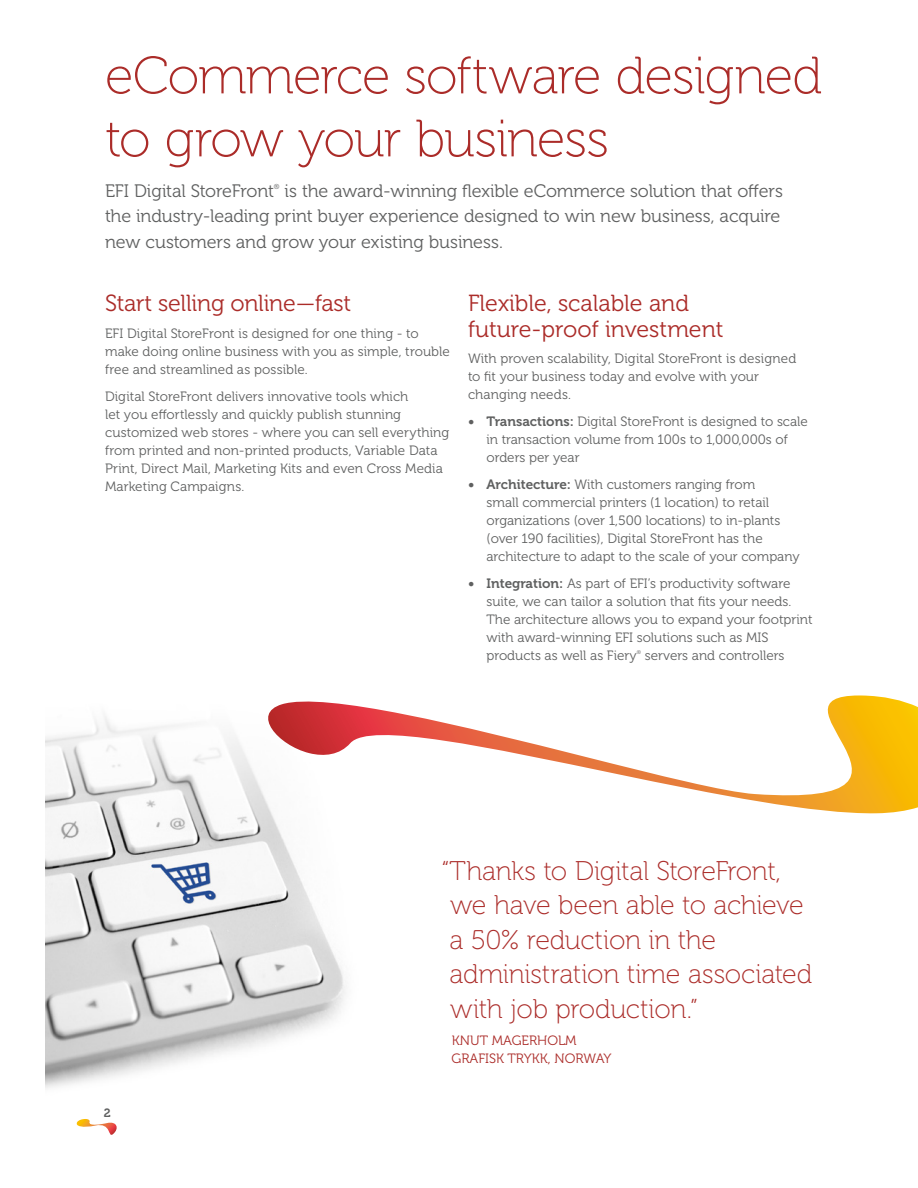
<style>
.page{position:relative;width:918px;height:1188px;background:#fff}
.page>*{position:absolute;margin:0;border:0;box-sizing:border-box;transform-origin:0 0}
.t1{font:52.5px/63px "Museo 100";letter-spacing:-.02em;color:#ab2c29}
.t2{font:27px/34.5px "Museo 100";letter-spacing:-.01em;color:#ab2c29}
.t3{font:23.25px/25.5px "Museo 300";color:#ab2c29}
.t4{font:18px/25px "Museo 300";letter-spacing:-.005em;color:#5f6060}
.t5{font:13.5px/18px "Museo 300";color:#5f6060}
.t6{font:13.5px/18px "Museo 300";color:#ab2c29}
.t7{font:12px "Museo 700";color:#5f6060}
.t8{font:7.2px "Museo 300";color:#5f6060}
.t9{font:5.4px "Museo 300";color:#5f6060}
.s1{font-family:"Museo 700"}
</style>
<div class="page">
<svg style="left:76px;top:1119px;width:41px;height:16px"></svg>
<img style="left:45px;top:716px;width:301px;height:372px">
<svg style="left:251px;top:695px;width:667px;height:119px"></svg>
<h1 class="t1" style="left:105px;top:45px;width:719px">eCommerce software designed to grow your business</h1>
<h3 class="t4" style="left:105px;top:179px;width:171px">EFI Digital StoreFront</h3>
<p class="t8" style="left:274px;top:183px;width:7px">®</p>
<h3 class="t4" style="left:105px;top:179px;width:679px;text-indent:180px">is the award-winning flexible eCommerce solution that offers the industry-leading print buyer experience designed to win new business, acquire new customers and grow your existing business.</h3>
<h3 class="t3" style="left:105px;top:291px;width:248px">Start selling online—fast</h3>
<p class="t5" style="left:105px;top:325px;width:347px">EFI Digital StoreFront is designed for one thing - to make doing online business with you as simple, trouble free and streamlined as possible.</p>
<p class="t5" style="left:105px;top:388px;width:346px">Digital StoreFront delivers innovative tools which<br>let you effortlessly and quickly publish stunning customized web stores - where you can sell everything from printed and non-printed products, Variable Data Print, Direct Mail, Marketing Kits and even Cross Media Marketing Campaigns.</p>
<h3 class="t3" style="left:468px;top:291px;width:257px">Flexible, scalable and future-proof investment</h3>
<p class="t5" style="left:468px;top:350px;width:330px">With proven scalability, Digital StoreFront is designed to fit your business today and evolve with your changing needs.</p>
<p class="t5" style="left:487px;top:413px;width:323px;text-indent:-19px"><span class="s1">• Transactions:</span> Digital StoreFront is designed to scale in transaction volume from 100s to 1,000,000s of orders per year</p>
<p class="t5" style="left:487px;top:476px;width:315px;text-indent:-19px"><span class="s1">• Architecture:</span> With customers ranging from<br>small commercial printers (1 location) to retail organizations (over 1,500 locations) to in-plants (over 190 facilities), Digital StoreFront has the architecture to adapt to the scale of your company</p>
<p class="t5" style="left:487px;top:575px;width:328px;text-indent:-19px"><span class="s1">• Integration:</span> As part of EFI’s productivity software suite, we can tailor a solution that fits your needs.<br>The architecture allows you to expand your footprint with award-winning EFI solutions such as MIS products as well as Fiery</p>
<p class="t9" style="left:637px;top:649px;width:6px">®</p>
<p class="t5" style="left:645px;top:647px;width:141px">servers and controllers</p>
<p class="t7" style="left:104px;top:1106px;width:8px">2</p>
<h2 class="t2" style="left:450px;top:854px;width:364px;text-indent:-8px">“Thanks to Digital StoreFront, we have been able to achieve a 50% reduction in the administration time associated with job production.”</h2>
<p class="t6" style="left:452px;top:1031px;width:162px">KNUT MAGERHOLM<br>GRAFISK TRYKK, NORWAY</p>
</div>
